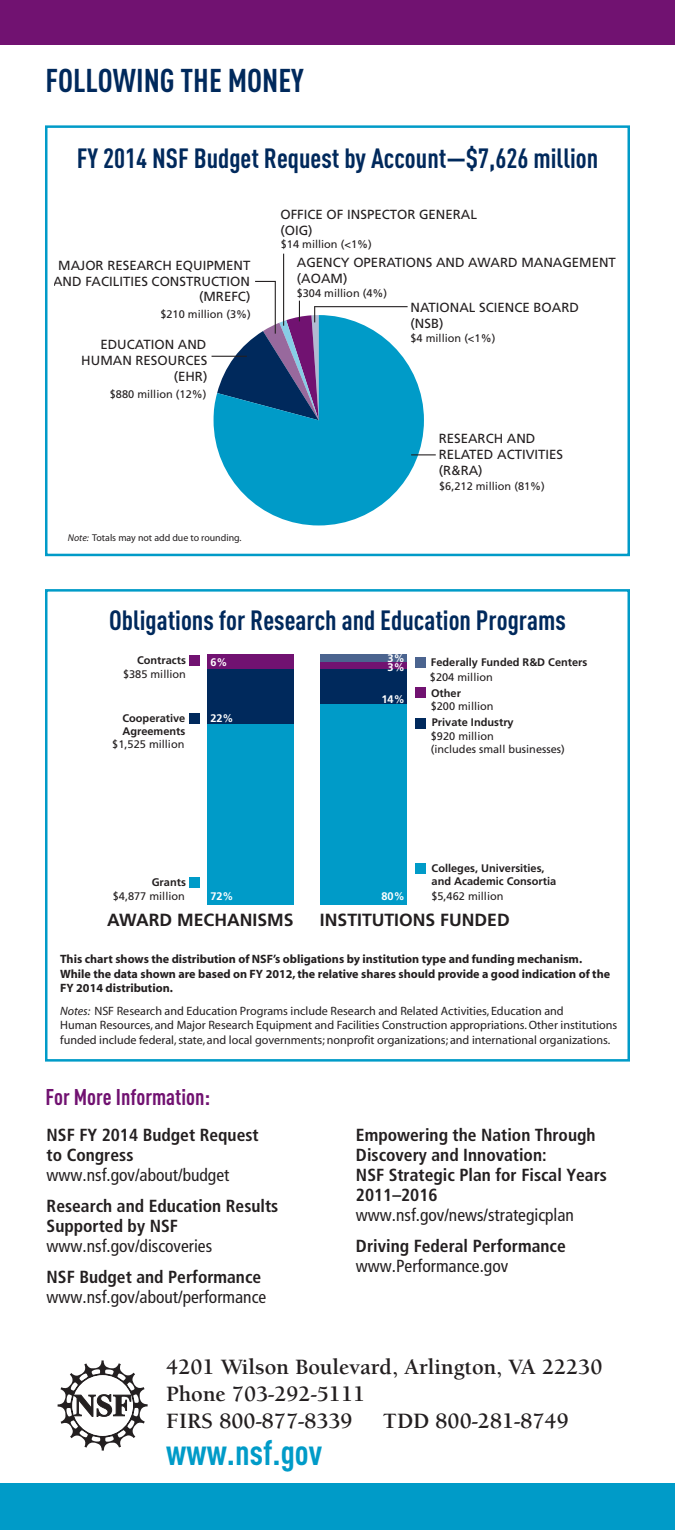
<style>
.page{position:relative;width:675px;height:1530px;background:#fff}
.page>*{position:absolute;margin:0;border:0;box-sizing:border-box;transform-origin:0 0}
.t1{font:700 35px "DIN Cond";color:#009bc8}
.t2{font:700 32.5px "DIN Cond";color:#00295c}
.t3{font:700 27.5px "DIN Cond";color:#00295c}
.t4{font:700 22.5px/27px "Berkeley Std";color:#231f20}
.t5{font:700 22.5px "DIN Cond";color:#711271}
.t6{font:700 condensed 17.5px/20px "Frutiger";color:#231f20}
.t7{font:condensed 17.5px/20px "Frutiger";color:#231f20}
.t8{font:700 17.5px "Frutiger";color:#231f20}
.t9{font:13.25px/15.8px "Frutiger";color:#231f20}
.t10{font:12px/14.5px "Myriad";color:#231f20}
.t11{font:700 12px/14.5px "Myriad";color:#231f20}
.t12{font:11px/13.2px "Frutiger";color:#231f20}
.t13{font:700 11px/13.2px "Frutiger";color:#231f20}
.t14{font:700 11px "Frutiger";color:#fff}
.t15{font:10px "Myriad";color:#231f20}
.s1{font-style:italic}
.s2{font-weight:400}
.s3{font-weight:700}
</style>
<div class="page">
<div style="left:45px;top:125px;width:585px;height:431px;border:2px solid #009bc8"></div>
<div style="left:45px;top:589px;width:585px;height:473px;border:2px solid #009bc8"></div>
<div style="left:0;top:0;width:675px;height:44px;background:#711271"></div>
<div style="left:0;top:1483px;width:675px;height:47px;background:#009bc8"></div>
<svg style="left:214px;top:315px;width:210px;height:210px;fill:#009bc8"></svg>
<hr style="left:283px;top:254px;width:1px;height:72px;background:#231f20">
<hr style="left:314px;top:306px;width:94px;height:1px;background:#231f20">
<svg style="left:217px;top:280px;width:102px;height:140px"></svg>
<hr style="left:212px;top:356px;width:35px;height:1px;background:#231f20">
<svg style="left:411px;top:454px;width:25px;height:1px"></svg>
<div style="left:321px;top:654px;width:86px;height:8px;background:#4b648f"></div>
<div style="left:207px;top:654px;width:87px;height:15px;background:#711271"></div>
<div style="left:321px;top:662px;width:86px;height:7px;background:#711271"></div>
<div style="left:207px;top:669px;width:87px;height:55px;background:#00295c"></div>
<div style="left:321px;top:669px;width:86px;height:35px;background:#00295c"></div>
<div style="left:207px;top:724px;width:87px;height:181px;background:#009bc8"></div>
<div style="left:321px;top:704px;width:86px;height:201px;background:#009bc8"></div>
<div style="left:189px;top:877px;width:11px;height:11px;background:#009bc8"></div>
<div style="left:189px;top:713px;width:11px;height:11px;background:#00295c"></div>
<div style="left:189px;top:655px;width:11px;height:11px;background:#711271"></div>
<div style="left:415px;top:863px;width:11px;height:11px;background:#009bc8"></div>
<div style="left:415px;top:718px;width:11px;height:11px;background:#00295c"></div>
<div style="left:415px;top:687px;width:11px;height:11px;background:#711271"></div>
<div style="left:415px;top:657px;width:11px;height:11px;background:#4b648f"></div>
<svg style="left:58px;top:1360px;width:90px;height:91px"></svg>
<h2 class="t2" style="left:45px;top:61px;width:260px">FOLLOWING THE MONEY</h2>
<p class="t3" style="left:77px;top:142px;width:523px">FY 2014 NSF Budget Request by Account—$7,626 million</p>
<p class="t9" style="left:53px;top:257px;width:199px;text-align:right">MAJOR RESEARCH EQUIPMENT<br>AND FACILITIES CONSTRUCTION (MREFC)</p>
<p class="t12" style="left:160px;top:307px;width:92px">$210 million (3%)</p>
<p class="t9" style="left:81px;top:337px;width:128px;text-align:right">EDUCATION AND<br>HUMAN RESOURCES (EHR)</p>
<p class="t12" style="left:110px;top:388px;width:98px">$880 million (12%)</p>
<p class="t15" style="left:68px;top:532px;width:175px"><span class="s1">Note:</span> Totals may not add due to rounding.</p>
<p class="t9" style="left:280px;top:207px;width:198px">OFFICE OF INSPECTOR GENERAL (OIG)</p>
<p class="t12" style="left:281px;top:238px;width:92px">$14 million (&lt;1%)</p>
<p class="t9" style="left:297px;top:255px;width:321px">AGENCY OPERATIONS AND AWARD MANAGEMENT (AOAM)</p>
<p class="t12" style="left:297px;top:286px;width:92px">$304 million (4%)</p>
<p class="t9" style="left:411px;top:300px;width:170px">NATIONAL SCIENCE BOARD (NSB)</p>
<p class="t12" style="left:411px;top:332px;width:86px">$4 million (&lt;1%)</p>
<p class="t9" style="left:439px;top:431px;width:126px">RESEARCH AND<br>RELATED ACTIVITIES (R&amp;RA)</p>
<p class="t12" style="left:439px;top:479px;width:107px">$6,212 million (81%)</p>
<p class="t3" style="left:109px;top:603px;width:458px">Obligations for Research and Education Programs</p>
<p class="t13" style="left:137px;top:653px;width:50px">Contracts</p>
<p class="t12" style="left:123px;top:667px;width:64px">$385 million</p>
<p class="t14" style="left:210px;top:656px;width:19px">6%</p>
<p class="t14" style="left:388px;top:652px;width:19px">3%</p>
<p class="t14" style="left:388px;top:661px;width:19px">3%</p>
<p class="t13" style="left:430px;top:655px;width:159px;line-height:15px">Federally Funded R&amp;D Centers <span class="s2">$204 million</span></p>
<p class="t13" style="left:112px;top:711px;width:75px;text-align:right">Cooperative<br>Agreements <span class="s2">$1,525 million</span></p>
<p class="t14" style="left:210px;top:711px;width:25px">22%</p>
<p class="t14" style="left:382px;top:693px;width:25px">14%</p>
<p class="t12" style="left:431px;top:686px;width:64px"><span class="s3">Other<br></span>$200 million</p>
<p class="t13" style="left:432px;top:716px;width:83px">Private Industry</p>
<p class="t12" style="left:431px;top:729px;width:135px">$920 million<br>(includes small businesses)</p>
<p class="t13" style="left:152px;top:875px;width:36px">Grants</p>
<p class="t13" style="left:432px;top:862px;width:126px">Colleges, Universities, and Academic Consortia</p>
<p class="t12" style="left:113px;top:889px;width:74px">$4,877 million</p>
<p class="t14" style="left:210px;top:890px;width:25px">72%</p>
<p class="t14" style="left:382px;top:890px;width:25px">80%</p>
<p class="t12" style="left:431px;top:890px;width:74px">$5,462 million</p>
<p class="t8" style="left:107px;top:909px;width:188px">AWARD MECHANISMS</p>
<p class="t8" style="left:320px;top:909px;width:191px">INSTITUTIONS FUNDED</p>
<p class="t11" style="left:60px;top:953px;width:552px">This chart shows the distribution of NSF’s obligations by institution type and funding mechanism.<br>While the data shown are based on FY 2012, the relative shares should provide a good indication of the<br>FY 2014 distribution.</p>
<p class="t10" style="left:60px;top:1004px;width:559px"><span class="s1">Notes:</span> NSF Research and Education Programs include Research and Related Activities, Education and<br>Human Resources, and Major Research Equipment and Facilities Construction appropriations. Other institutions funded include federal, state, and local governments; nonprofit organizations; and international organizations.</p>
<p class="t5" style="left:45px;top:1083px;width:166px">For More Information:</p>
<p class="t6" style="left:47px;top:1124px;width:214px">NSF FY 2014 Budget Request to Congress <span class="s2">www.nsf.gov/about/budget</span></p>
<p class="t6" style="left:47px;top:1196px;width:233px">Research and Education Results<br>Supported by NSF <span class="s2">www.nsf.gov/discoveries</span></p>
<p class="t7" style="left:47px;top:1267px;width:221px"><span class="s3">NSF Budget and Performance </span>www.nsf.gov/about/performance</p>
<p class="t6" style="left:356px;top:1124px;width:252px">Empowering the Nation Through<br>Discovery and Innovation:<br>NSF Strategic Plan for Fiscal Years<br>2011–2016 <span class="s2">www.nsf.gov/news/strategicplan</span></p>
<p class="t6" style="left:356px;top:1236px;width:211px">Driving Federal Performance <span class="s2">www.Performance.gov</span></p>
<p class="t4" style="left:166px;top:1354px;width:438px">4201 Wilson Boulevard, Arlington, VA 22230<br>Phone 703-292-5111</p>
<p class="t4" style="left:166px;top:1408px;width:188px">FIRS 800-877-8339</p>
<p class="t4" style="left:383px;top:1408px;width:187px">TDD 800-281-8749</p>
<h1 class="t1" style="left:166px;top:1431px;width:157px">www.nsf.gov</h1>
</div>
